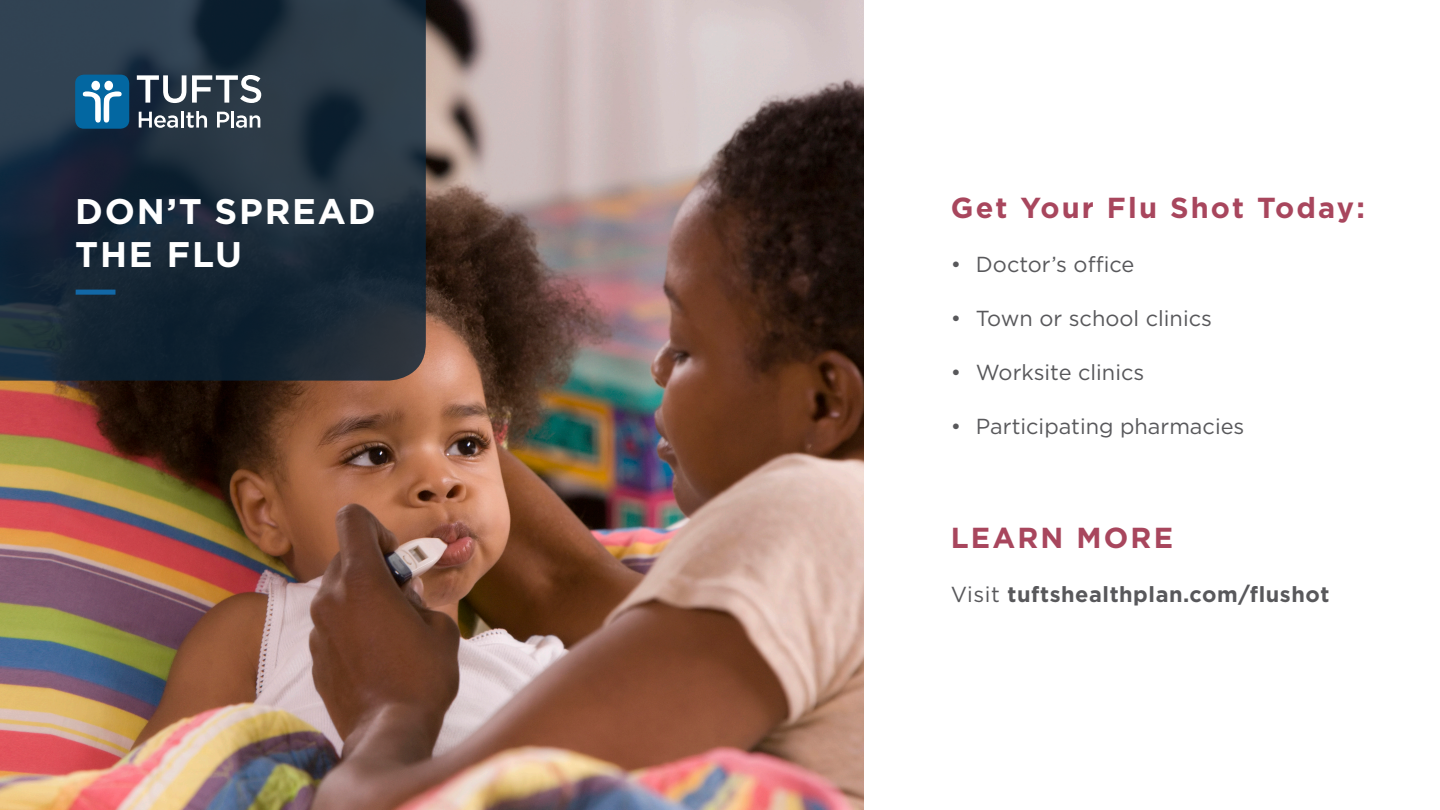
<style>
.page{position:relative;width:1440px;height:810px;background:#fff}
.page>*{position:absolute;margin:0;border:0;box-sizing:border-box;transform-origin:0 0}
.Book_18_24_light_blu{font:700 35.62px/43.7px "Gotham";letter-spacing:.05em;color:#fff}
.t1{font:700 28.95px "Gotham";letter-spacing:.075em;color:#a8465d}
.t2{font:21.75px "Gotham";color:#58585b}
.t3{font:700 21.75px "Gotham";letter-spacing:.025em;color:#58585b}
.s1{font-weight:400}
</style>
<div class="page">
<img style="left:0;top:0;width:864px;height:810px">
<svg style="left:0;top:0;width:426px;height:381px;background:#1e2e3c"></svg>
<div style="left:76px;top:290px;width:40px;height:5px;background:#1268a7"></div>
<svg style="left:137px;top:75px;width:49px;height:28px"></svg>
<svg style="left:192px;top:75px;width:69px;height:28px"></svg>
<svg style="left:139px;top:112px;width:39px;height:16px"></svg>
<hr style="left:181px;top:111px;width:3px;height:17px;background:#fff">
<svg style="left:186px;top:111px;width:21px;height:17px"></svg>
<svg style="left:217px;top:112px;width:12px;height:16px"></svg>
<hr style="left:231px;top:111px;width:3px;height:17px;background:#fff">
<svg style="left:236px;top:115px;width:24px;height:13px"></svg>
<div style="left:75px;top:75px;width:54px;height:54px;background:#0367a1;border-radius:9px"></div>
<div style="left:104px;top:81px;width:9px;height:9px;background:#fff;border-radius:50%"></div>
<svg style="left:83px;top:91px;width:39px;height:32px"></svg>
<div style="left:91px;top:81px;width:9px;height:9px;background:#fff;border-radius:50%"></div>
<p class="Book_18_24_light_blu" style="left:75px;top:189px;width:302px">DON’T SPREAD<br>THE FLU</p>
<p class="t1" style="left:951px;top:189px;width:416px">Get Your Flu Shot Today:</p>
<p class="t2" style="left:951px;top:251px;width:185px">• Doctor’s office</p>
<p class="t2" style="left:951px;top:304px;width:263px">• Town or school clinics</p>
<p class="t2" style="left:951px;top:358px;width:195px">• Worksite clinics</p>
<p class="t2" style="left:951px;top:412px;width:295px">• Participating pharmacies</p>
<p class="t1" style="left:951px;top:519px;width:224px">LEARN MORE</p>
<p class="t3" style="left:951px;top:580px;width:380px"><span class="s1">Visit</span> tuftshealthplan.com/flushot</p>
</div>
